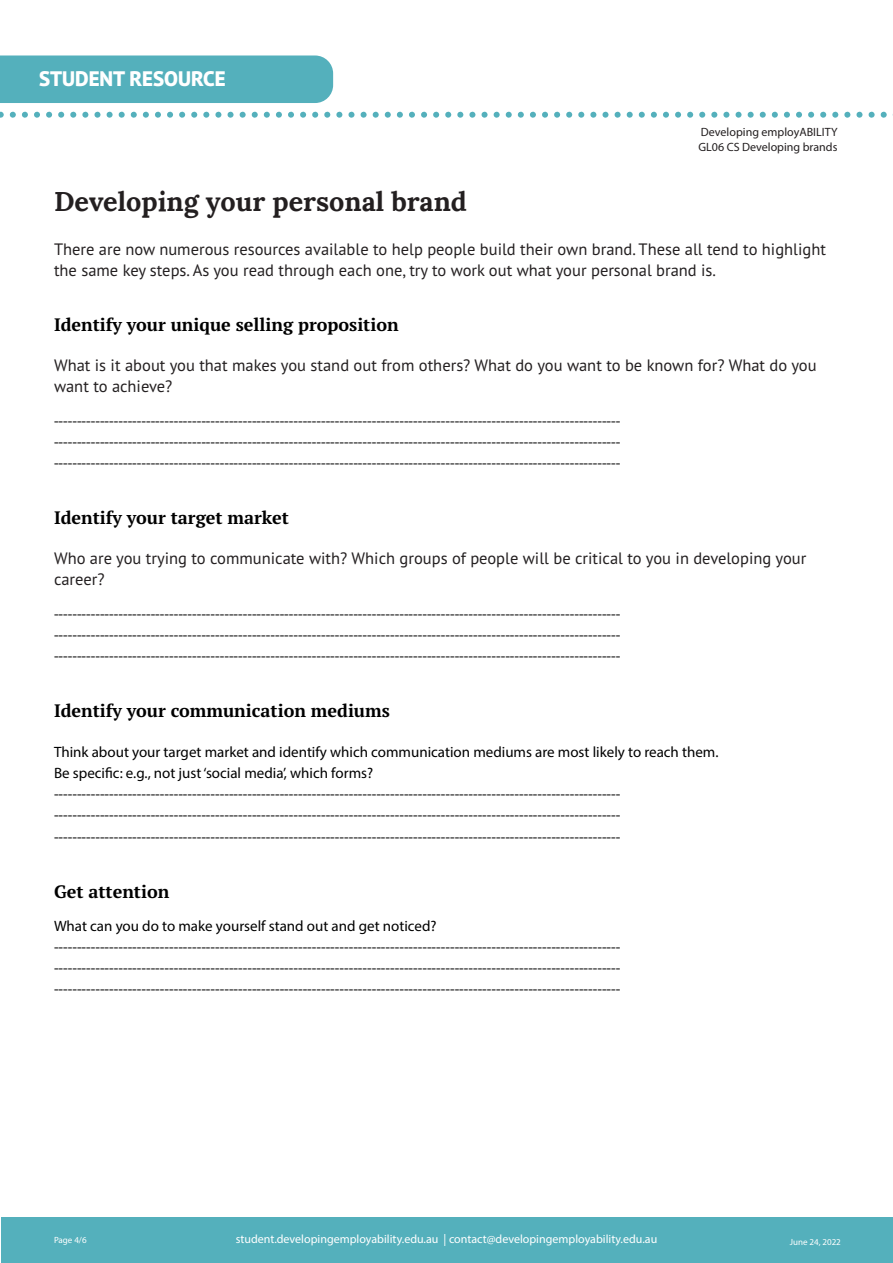
<style>
.page{position:relative;width:893px;height:1263px;background:#fff}
.page>*{position:absolute;margin:0;border:0;box-sizing:border-box;transform-origin:0 0}
.LL_-_Headline_One_Bl{font:700 27px "Lora";color:#231f20}
.t1{font:800 21px "PT Sans Pro";color:#fff}
.LL_-_Subheading{font:700 18px "PT Serif Pro";color:#000}
.LL_-_Body_Black{font:16.5px/21px "PT Sans Pro";color:#231f20}
.t2{font:15px/21px "Myriad Pro";color:#000}
.t3{font:12px "Myriad Pro";color:#fff}
.t4{font:12px/14.4px "Myriad Pro";color:#231f20}
.t5{font:9px "Myriad Pro";color:#fff}
</style>
<div class="page">
<div style="left:0;top:56px;width:333px;height:47px;background:#54b0bc"></div>
<svg style="left:0;top:112px;width:893px;height:6px"></svg>
<div style="left:1px;top:1217px;width:892px;height:46px;background:#54b0bc"></div>
<h2 class="t1" style="left:39px;top:65px;width:188px">STUDENT RESOURCE</h2>
<p class="t4" style="left:698px;top:125px;width:141px">Developing employABILITY<br>GL06 CS Developing brands</p>
<p class="LL_-_Headline_One_Bl" style="left:54px;top:178px;width:415px">Developing your personal brand</p>
<p class="LL_-_Body_Black" style="left:54px;top:238px;width:773px">There are now numerous resources available to help people build their own brand. These all tend to highlight the same key steps. As you read through each one, try to work out what your personal brand is.</p>
<p class="LL_-_Subheading" style="left:54px;top:313px;width:346px">Identify your unique selling proposition</p>
<p class="LL_-_Body_Black" style="left:54px;top:354px;width:764px">What is it about you that makes you stand out from others? What do you want to be known for? What do you want to achieve?</p>
<p class="t2" style="left:54px;top:410px;width:568px">---------------------------------------------------------------------------------------------------------------------------</p>
<p class="t2" style="left:54px;top:431px;width:568px">---------------------------------------------------------------------------------------------------------------------------</p>
<p class="t2" style="left:54px;top:452px;width:568px">---------------------------------------------------------------------------------------------------------------------------</p>
<p class="LL_-_Subheading" style="left:54px;top:506px;width:237px">Identify your target market</p>
<p class="LL_-_Body_Black" style="left:54px;top:547px;width:754px">Who are you trying to communicate with? Which groups of people will be critical to you in developing your career?</p>
<p class="t2" style="left:54px;top:603px;width:568px">---------------------------------------------------------------------------------------------------------------------------</p>
<p class="t2" style="left:54px;top:624px;width:568px">---------------------------------------------------------------------------------------------------------------------------</p>
<p class="t2" style="left:54px;top:645px;width:568px">---------------------------------------------------------------------------------------------------------------------------</p>
<p class="LL_-_Subheading" style="left:54px;top:699px;width:337px">Identify your communication mediums</p>
<p class="t2" style="left:54px;top:741px;width:666px">Think about your target market and identify which communication mediums are most likely to reach them.<br>Be specific: e.g., not just ‘social media’, which forms?</p>
<p class="t2" style="left:54px;top:783px;width:568px">---------------------------------------------------------------------------------------------------------------------------</p>
<p class="t2" style="left:54px;top:804px;width:568px">---------------------------------------------------------------------------------------------------------------------------</p>
<p class="t2" style="left:54px;top:826px;width:568px">---------------------------------------------------------------------------------------------------------------------------</p>
<p class="LL_-_Subheading" style="left:54px;top:879px;width:117px">Get attention</p>
<p class="t2" style="left:54px;top:915px;width:384px">What can you do to make yourself stand out and get noticed?</p>
<p class="t2" style="left:54px;top:936px;width:568px">---------------------------------------------------------------------------------------------------------------------------</p>
<p class="t2" style="left:54px;top:957px;width:568px">---------------------------------------------------------------------------------------------------------------------------</p>
<p class="t2" style="left:54px;top:978px;width:568px">---------------------------------------------------------------------------------------------------------------------------</p>
<p class="t5" style="left:54px;top:1234px;width:34px">Page 4/6</p>
<p class="t3" style="left:236px;top:1231px;width:423px">student.developingemployability.edu.au | contact@developingemployability.edu.au</p>
<p class="t5" style="left:790px;top:1236px;width:53px">June 24, 2022</p>
</div>
